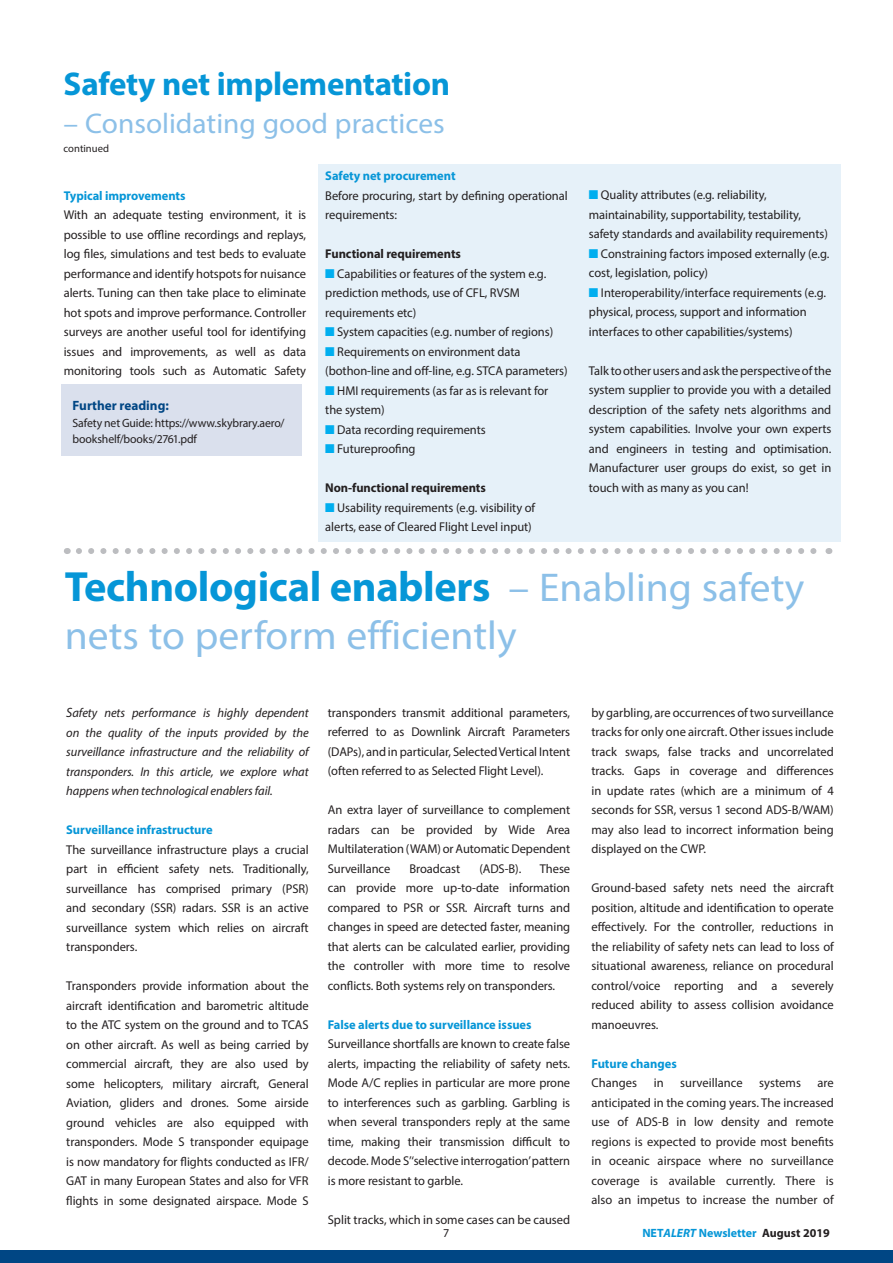
<style>
.page{position:relative;width:893px;height:1263px;background:#fff}
.page>*{position:absolute;margin:0;border:0;box-sizing:border-box;transform-origin:0 0}
.t1{font:700 42.45px "Myriad Pro";letter-spacing:-.01em;color:#0696d7}
.t2{font:40.35px "Myriad Pro";color:#8cc0e8}
.t3{font:700 33px "Myriad Pro";letter-spacing:-.01em;color:#0696d7}
.t4{font:28.5px "Myriad Pro";color:#8cc0e8}
.t5{font:700 13.5px "Myriad Pro";color:#004684}
.t6{font:12.75px/19.5px "Myriad Pro";letter-spacing:-.005em;color:#231f20;text-align:justify}
.t7{font:italic 12.75px/19.5px "Myriad Pro";letter-spacing:-.005em;color:#231f20;text-align:justify}
.t8{font:700 12.75px "Myriad Pro";letter-spacing:-.005em;color:#0696d7}
.t9{font:700 12.75px "Myriad Pro";letter-spacing:-.005em;color:#231f20}
.t10{font:12px/16.5px "Myriad Pro";letter-spacing:-.015em;color:#231f20}
.t11{font:700 12px "Myriad Pro";color:#0696d7}
.t12{font:10.65px "Myriad Pro";color:#231f20}
.s1{color:#00aeef}
.s2{font-size:13.5px}
.s3{font-weight:400;font-size:40.35px;color:#8cc0e8}
.s4{font-style:italic}
.s5{color:#231f20}
</style>
<div class="page">
<div style="left:318px;top:164px;width:522px;height:377px;background:#e6f1f9"></div>
<div style="left:0;top:1250px;width:893px;height:13px;background:#004684"></div>
<div style="left:62px;top:384px;width:240px;height:72px;background:#dae0ed"></div>
<svg style="left:79px;top:548px;width:738px;height:6px"></svg>
<p class="t3" style="left:64px;top:62px;width:388px">Safety net implementation</p>
<p class="t4" style="left:64px;top:105px;width:383px">– Consolidating good practices</p>
<p class="t12" style="left:64px;top:142px;width:47px">continued</p>
<p class="t8" style="left:64px;top:187px;width:123px">Typical improvements</p>
<p class="t6" style="left:64px;top:205px;width:244px">With an adequate testing environment, it is possible to use offline recordings and replays, log files, simulations and test beds to evaluate performance and identify hotspots for nuisance alerts. Tuning can then take place to eliminate hot spots and improve performance. Controller surveys are another useful tool for identifying issues and improvements, as well as data monitoring tools such as Automatic Safety</p>
<p class="t8" style="left:325px;top:167px;width:132px">Safety net procurement</p>
<p class="t6" style="left:325px;top:185px;width:244px">Before procuring, start by defining operational requirements:</p>
<p class="t9" style="left:325px;top:245px;width:137px">Functional requirements</p>
<p class="t6" style="left:325px;top:263px;width:222px;text-align:left"><span class="s1">■</span> Capabilities or features of the system e.g. prediction methods, use of CFL, RVSM requirements etc)</p>
<p class="t6" style="left:325px;top:322px;width:229px"><span class="s1">■</span> System capacities (e.g. number of regions)</p>
<p class="t6" style="left:325px;top:341px;width:244px"><span class="s1">■</span> Requirements on environment data (bothon-line and off-line, e.g. STCA parameters)</p>
<p class="t6" style="left:325px;top:380px;width:225px"><span class="s1">■</span> HMI requirements (as far as is relevant for the system)</p>
<p class="t6" style="left:325px;top:419px;width:162px"><span class="s1">■</span> Data recording requirements</p>
<p class="t6" style="left:325px;top:439px;width:92px"><span class="s1">■</span> Futureproofing</p>
<p class="t9" style="left:325px;top:479px;width:162px">Non-functional requirements</p>
<p class="t6" style="left:325px;top:497px;width:211px"><span class="s1">■</span> Usability requirements (e.g. visibility of alerts, ease of Cleared Flight Level input)</p>
<p class="t5" style="left:73px;top:397px;width:98px">Further reading:</p>
<p class="t10" style="left:73px;top:414px;width:213px">Safety net Guide: https://www.skybrary.aero/ bookshelf/books/2761.pdf</p>
<p class="t6" style="left:589px;top:185px;width:240px;text-align:left"><span class="s1">■</span> Quality attributes (e.g. reliability, maintainability, supportability, testability, safety standards and availability requirements)</p>
<p class="t6" style="left:589px;top:243px;width:242px"><span class="s1">■</span> Constraining factors imposed externally (e.g. cost, legislation, policy)</p>
<p class="t6" style="left:589px;top:282px;width:239px;text-align:left"><span class="s1">■</span> Interoperability/interface requirements (e.g. physical, process, support and information interfaces to other capabilities/systems)</p>
<p class="t6" style="left:589px;top:360px;width:244px">Talk to other users and ask the perspective of the system supplier to provide you with a detailed description of the safety nets algorithms and system capabilities. Involve your own experts and engineers in testing <span class="s2">a</span>nd optimisation.<br>Manufacturer user groups do exist, so get in touch with as many as you can!</p>
<p class="t1" style="left:65px;top:559px;width:741px">Technological enablers <span class="s3">– Enabling safety</span></p>
<p class="t2" style="left:65px;top:610px;width:453px">nets to perform efficiently</p>
<p class="t7" style="left:66px;top:703px;width:244px"><span class="s2">S</span>afety nets performance is highly dependent on the quality of the inputs provided by the surveillance infrastructure and the reliability of transponders. In this article, we explore what happens when technological enablers fail.</p>
<p class="t8" style="left:66px;top:821px;width:148px">Surveillance infrastructure</p>
<p class="t6" style="left:66px;top:839px;width:244px">The surveillance infrastructure plays a crucial part in efficient safety nets. Traditionally, surveillance has comprised primary (PSR) and secondary (SSR) radars. SSR is an active surveillance system which relies on aircraft transponders.</p>
<p class="t6" style="left:66px;top:976px;width:244px">Transponders provide information about the aircraft identification and barometric altitude to the ATC system on the ground and to TCAS on other aircraft. As well as being carried by commercial aircraft, they are also used by some helicopters, military aircraft, General Aviation, gliders and drones. Some airside ground vehicles are also equipped with transponders. Mode S transponder equipage is now mandatory for flights conducted as IFR/ GAT in many European States and also for VFR flights in some designated airspace. Mode S</p>
<p class="t6" style="left:328px;top:702px;width:244px">transponders transmit additional parameters, referred to as Downlink Aircraft Parameters (DAPs), and in particular, Selected Vertical Intent (often referred to as Selected Flight Level).</p>
<p class="t6" style="left:328px;top:800px;width:244px">An extra layer of surveillance to complement radars can be provided by Wide Area Multilateration (WAM) or Automatic Dependent Surveillance</p>
<p class="t6" style="left:328px;top:858px;width:244px;text-indent:212px">These can provide more up-to-date information compared to PSR or SSR. Aircraft turns and changes in speed are detected faster, meaning that alerts can be calculated earlier, providing the controller with more time to resolve conflicts. Both systems rely on transponders.</p>
<p class="t8" style="left:328px;top:1016px;width:205px">False alerts due to surveillance issues</p>
<p class="t6" style="left:328px;top:1034px;width:244px">Surveillance shortfalls are known to create false alerts, impacting the reliability of safety nets.<br>Mode A/C replies in particular are more prone to interferences such as garbling. Garbling is when several transponders reply at the same time, making their transmission difficult to decode. Mode S’‘selective interrogation’ pattern is more resistant to garble.</p>
<p class="t6" style="left:328px;top:1209px;width:244px">Split tracks, which in some cases can be caused</p>
<p class="t6" style="left:409px;top:858px;width:52px">Broadcast</p>
<p class="t6" style="left:479px;top:858px;width:43px">(ADS-B).</p>
<p class="t6" style="left:591px;top:702px;width:244px">by garbling, are occurrences of two surveillance tracks for only one aircraft. Other issues include track swaps, false tracks and uncorrelated tracks. Gaps in coverage and differences in update rates (which are a minimum of 4 seconds for SSR, versus 1 second ADS-B/WAM) may also lead to incorrect information being displayed on the CWP.</p>
<p class="t6" style="left:591px;top:878px;width:244px">Ground-based safety nets need the aircraft position, altitude and identification to operate effectively. For the controller, reductions in the reliability of safety nets can lead to loss of situational awareness, reliance on procedural control/voice reporting and a severely reduced ability to assess collision avoidance manoeuvres.</p>
<p class="t8" style="left:591px;top:1055px;width:87px">Future changes</p>
<p class="t6" style="left:591px;top:1073px;width:47px">Changes</p>
<p class="t6" style="left:654px;top:1073px;width:11px">in</p>
<p class="t6" style="left:680px;top:1073px;width:64px">surveillance</p>
<p class="t6" style="left:759px;top:1073px;width:43px">systems</p>
<p class="t6" style="left:591px;top:1073px;width:244px;text-indent:226px">are anticipated in the coming years. The increased use of ADS-B in low density and <span class="s2">r</span>emote regions is expected to provide most benefits in oceanic airspace where no surveillance coverage is available currently. There is also an impetus to increase the number of</p>
<p class="t10" style="left:443px;top:1224px;width:8px">7</p>
<p class="t11" style="left:642px;top:1225px;width:189px">NET<span class="s4">ALERT</span> Newsletter <span class="s5">August 2019</span></p>
</div>
